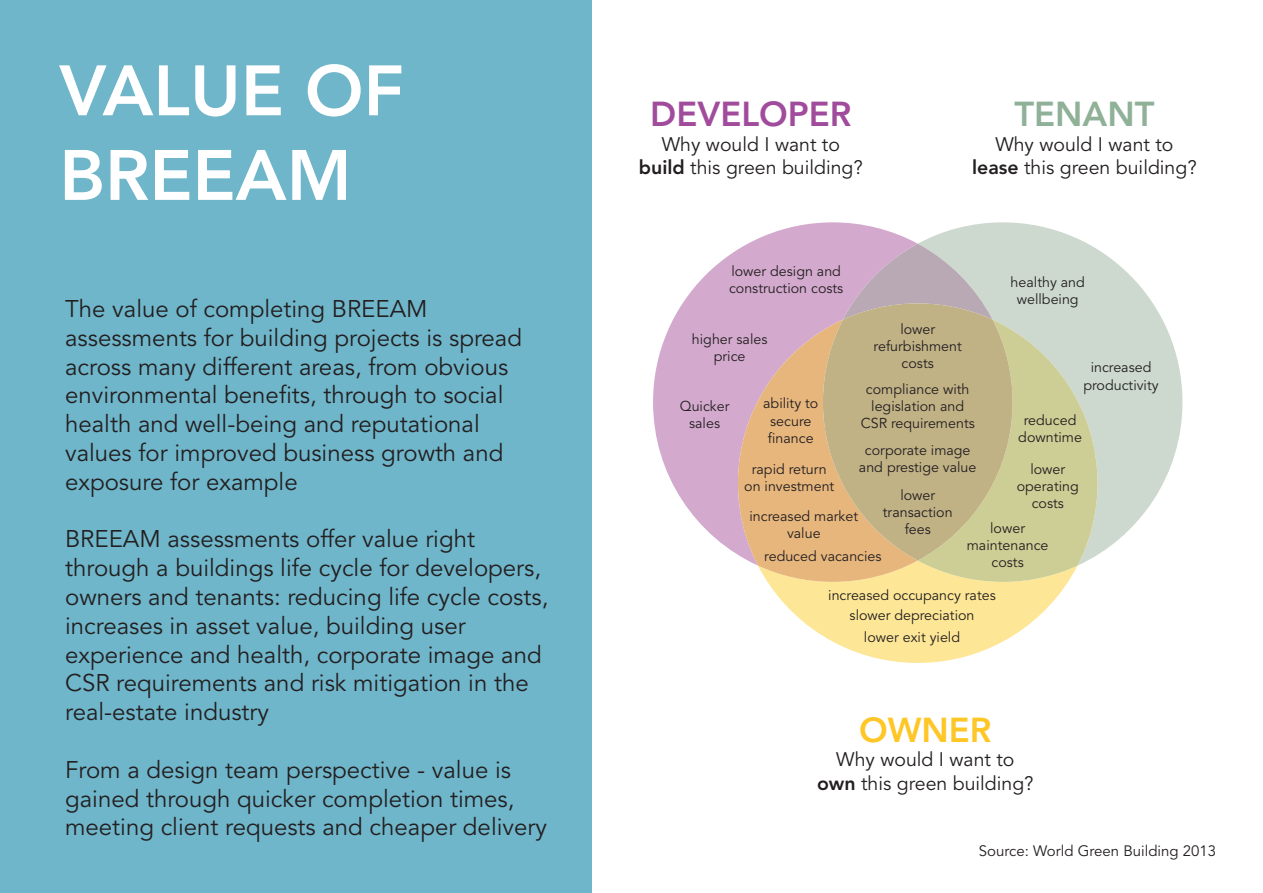
<style>
.page{position:relative;width:1263px;height:893px;background:#fff}
.page>*{position:absolute;margin:0;border:0;box-sizing:border-box;transform-origin:0 0}
.t1{font:800 70.5px/84.6px "Avenir LT Std";color:#fff}
.t2{font:800 34.35px "Avenir LT Std";color:#a14b9c}
.t3{font:800 34.35px "Avenir LT Std";color:#8fb198}
.t4{font:800 34.35px "Avenir LT Std";color:#fec626}
.t5{font:24px/28.8px "Avenir LT Std";color:#231f20}
.t6{font:19.5px/23.4px "Avenir LT Std";color:#231f20;text-align:center}
.t7{font:15px "Avenir LT Std";color:#231f20}
.t8{font:14.25px/17.1px "Avenir LT Std";color:#231f20;text-align:center}
.s1{font-weight:800}
</style>
<div class="page">
<div style="left:0;top:0;width:592px;height:893px;background:#6fb6ca"></div>
<svg style="left:653px;top:222px;width:265px;height:333px;fill:#d3aace"></svg>
<svg style="left:918px;top:222px;width:264px;height:333px;fill:#cdd9cf"></svg>
<svg style="left:843px;top:244px;width:149px;height:59px;background:#c4b5c1"></svg>
<svg style="left:767px;top:582px;width:301px;height:81px"></svg>
<svg style="left:738px;top:320px;width:180px;height:262px;background:#e4b691"></svg>
<svg style="left:918px;top:320px;width:179px;height:262px;background:#cfd2a3"></svg>
<svg style="left:823px;top:303px;width:189px;height:258px;background:#c6b588"></svg>
<h1 class="t1" style="left:59px;top:49px;width:346px">VALUE OF<br>BREEAM</h1>
<p class="t5" style="left:65px;top:295px;width:458px">The value of completing BREEAM assessments for building projects is spread across many different areas, from obvious environmental benefits, through to social health and well-being and reputational values for improved business growth and exposure for example</p>
<p class="t5" style="left:65px;top:525px;width:485px">BREEAM assessments offer value right through a buildings life cycle for developers, owners and tenants: reducing life cycle costs, increases in asset value, building user experience and health, corporate image and CSR requirements and risk mitigation in the real-estate industry</p>
<p class="t5" style="left:65px;top:756px;width:483px">From a design team perspective - value is gained through quicker completion times, meeting client requests and cheaper delivery</p>
<h2 class="t2" style="left:650px;top:94px;width:203px">DEVELOPER</h2>
<p class="t6" style="left:639px;top:133px;width:225px">Why would I want to <span class="s1">build</span> this green building?</p>
<h2 class="t3" style="left:1014px;top:94px;width:142px">TENANT</h2>
<p class="t6" style="left:972px;top:133px;width:226px">Why would I want to <span class="s1">lease</span> this green building?</p>
<p class="t8" style="left:729px;top:263px;width:116px;text-align:left">lower design and construction costs</p>
<p class="t8" style="left:692px;top:331px;width:77px">higher sales price</p>
<p class="t8" style="left:680px;top:398px;width:51px">Quicker sales</p>
<p class="t8" style="left:763px;top:395px;width:57px">ability to secure finance</p>
<p class="t8" style="left:744px;top:461px;width:92px">rapid return on investment</p>
<p class="t8" style="left:749px;top:508px;width:110px">increased market value</p>
<p class="t8" style="left:764px;top:547px;width:119px">reduced vacancies</p>
<p class="t8" style="left:828px;top:585px;width:169px;line-height:20.1px">increased occupancy rates slower depreciation</p>
<p class="t8" style="left:864px;top:629px;width:98px">lower exit yield</p>
<p class="t8" style="left:1011px;top:274px;width:76px">healthy and wellbeing</p>
<p class="t8" style="left:874px;top:321px;width:90px">lower refurbishment costs</p>
<p class="t8" style="left:1083px;top:359px;width:77px">increased productivity</p>
<p class="t8" style="left:861px;top:381px;width:116px">compliance with legislation and<br>CSR requirements</p>
<p class="t8" style="left:1018px;top:412px;width:65px">reduced downtime</p>
<p class="t8" style="left:1017px;top:461px;width:64px">lower operating costs</p>
<p class="t8" style="left:967px;top:520px;width:83px">lower maintenance costs</p>
<p class="t8" style="left:859px;top:442px;width:119px">corporate image and prestige value</p>
<p class="t8" style="left:883px;top:487px;width:71px">lower transaction fees</p>
<h2 class="t4" style="left:859px;top:710px;width:134px">OWNER</h2>
<p class="t6" style="left:817px;top:748px;width:218px">Why would I want to <span class="s1">own</span> this green building?</p>
<p class="t7" style="left:979px;top:842px;width:239px">Source: World Green Building 2013</p>
</div>
